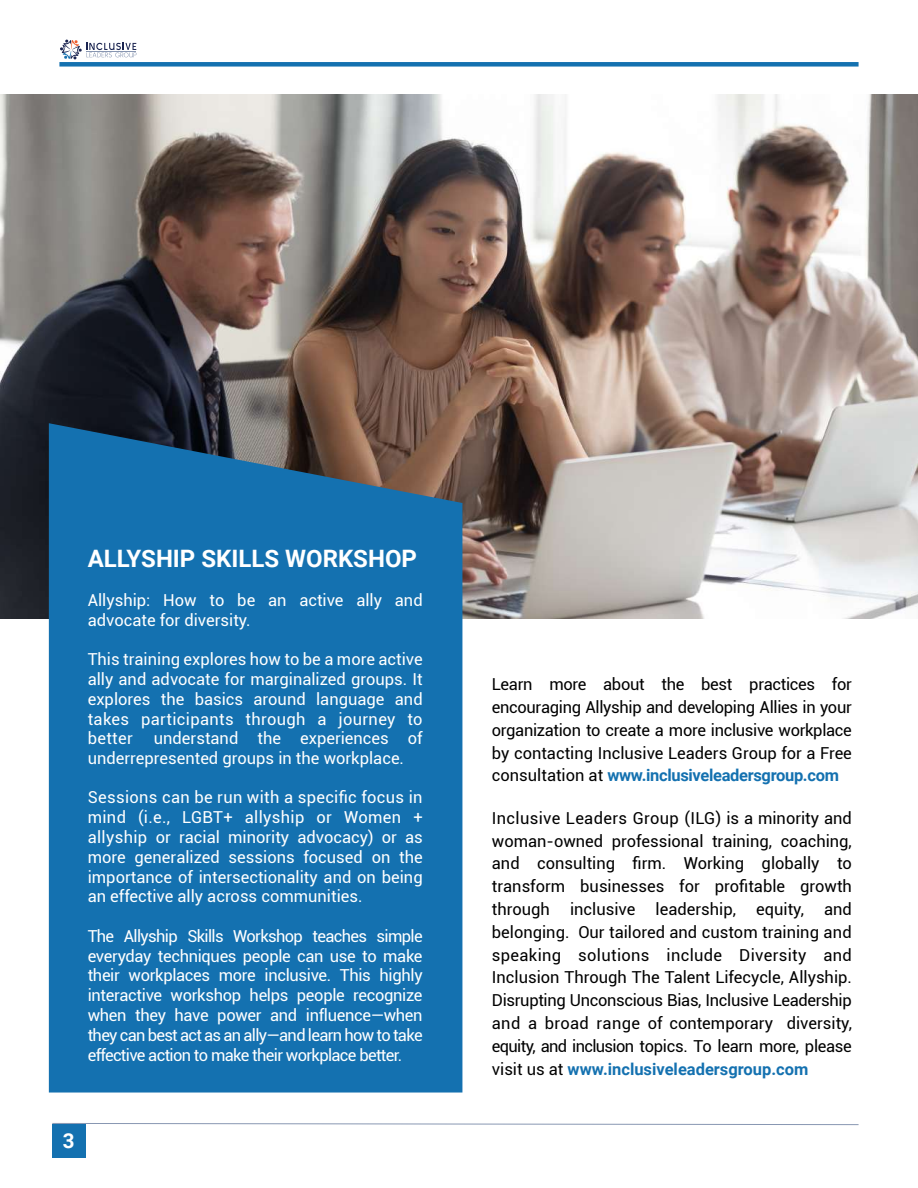
<style>
.page{position:relative;width:918px;height:1188px;background:#fff}
.page>*{position:absolute;margin:0;border:0;box-sizing:border-box;transform-origin:0 0}
.t1{font:700 24px "Roboto";color:#fff}
.t2{font:700 20.55px "Roboto";color:#fff}
.t3{font:16.5px/19.8px "Roboto";color:#fff;text-align:justify}
.t4{font:16.5px/22.8px "Roboto";letter-spacing:-.015em;color:#000;text-align:justify}
.s1{font-weight:700;color:#1471b0}
</style>
<div class="page">
<img style="left:0;top:95px;width:918px;height:523px">
<div style="left:52px;top:1124px;width:34px;height:33px;background:#1471b0"></div>
<div style="left:59px;top:62px;width:800px;height:5px;background:#1471b0"></div>
<svg style="left:52px;top:1123px;width:807px;height:2px"></svg>
<div style="left:49px;top:423px;width:413px;height:670px;background:#1471b0"></div>
<svg style="left:60px;top:40px;width:77px;height:19px"></svg>
<hr style="left:86px;top:51px;width:50px;height:1px;background:#8896b1">
<h1 class="t1" style="left:88px;top:541px;width:331px">ALLYSHIP SKILLS WORKSHOP</h1>
<p class="t3" style="left:88px;top:590px;width:337px">Allyship: How to be an active ally and advocate for diversity.</p>
<p class="t3" style="left:88px;top:649px;width:337px">This training explores how to be a more active ally and advocate for marginalized groups. It explores the basics around language and takes participants through a journey to better</p>
<p class="t3" style="left:88px;top:728px;width:337px;text-indent:66px">understand the experiences of underrepresented groups in the workplace.</p>
<p class="t3" style="left:88px;top:787px;width:337px">Sessions can be run with a specific focus in mind (i.e., LGBT+ allyship or Women + allyship or racial minority advocacy) or as more generalized sessions focused on the importance of intersectionality and on being an effective ally across communities.</p>
<p class="t3" style="left:88px;top:925px;width:336px">The Allyship Skills Workshop teaches simple everyday techniques people can use to make their workplaces more inclusive. This highly interactive workshop helps people recognize when they have power and influence—when they can best act as an ally—and learn how to take effective action to make their workplace better.</p>
<p class="t2" style="left:63px;top:1126px;width:13px">3</p>
<p class="t4" style="left:492px;top:672px;width:362px">Learn more about the best practices for encouraging Allyship and developing Allies in your organization to create a more inclusive workplace by contacting Inclusive Leaders Group for a Free consultation at <span class="s1">www.inclusiveleadersgroup.com</span></p>
<p class="t4" style="left:492px;top:806px;width:362px">Inclusive Leaders Group (ILG) is a minority and woman-owned professional training, coaching, and consulting firm. Working globally to transform businesses for profitable growth through inclusive leadership, equity, and belonging. Our tailored and custom training and speaking solutions include Diversity and Inclusion Through The Talent Lifecycle, Allyship.<br>Disrupting Unconscious Bias, Inclusive Leadership and a broad range of contemporary diversity, equity, and inclusion topics. To learn more, please visit us at <span class="s1">www.inclusiveleadersgroup.com</span></p>
</div>
